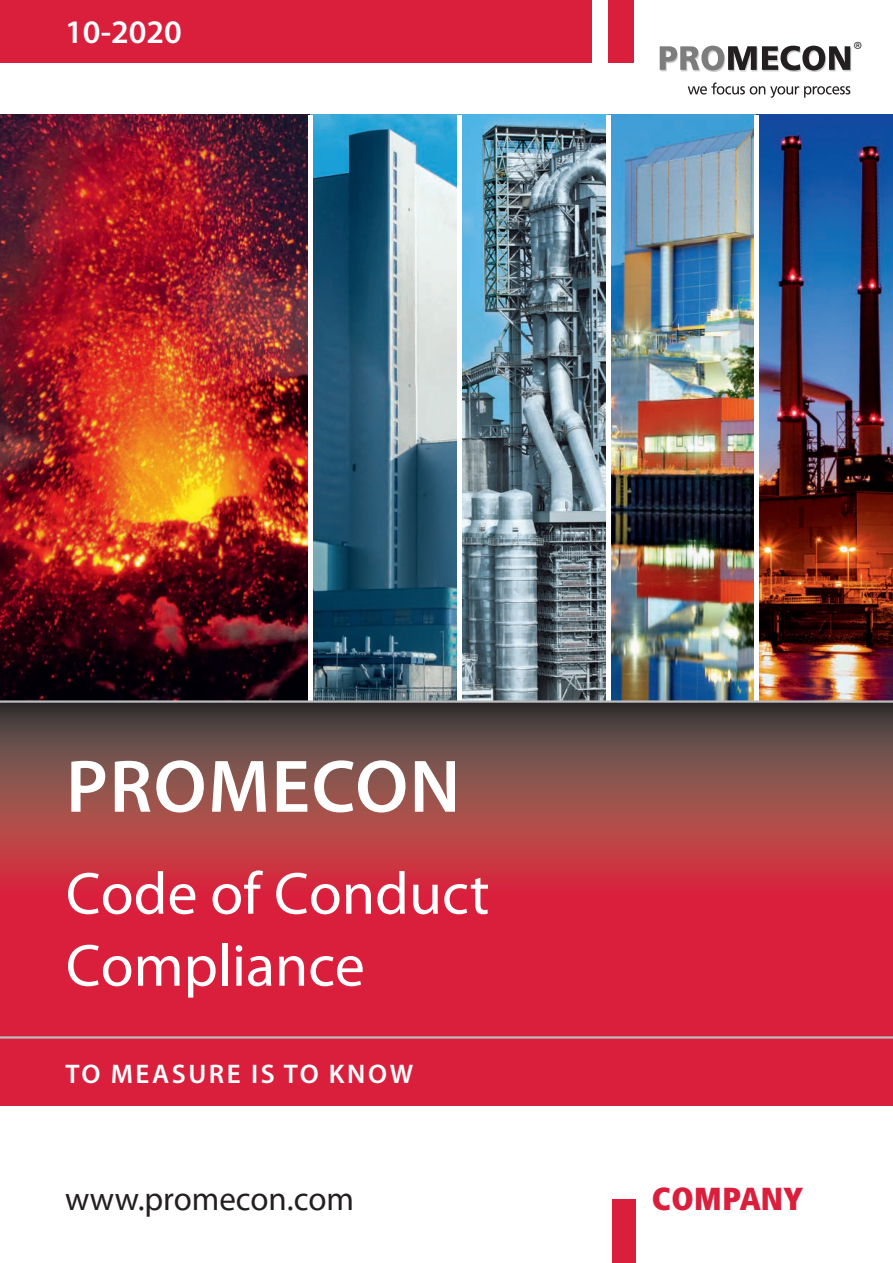
<style>
.page{position:relative;width:893px;height:1263px;background:#fff}
.page>*{position:absolute;margin:0;border:0;box-sizing:border-box;transform-origin:0 0}
.t1{font:600 75px "Myriad Pro";letter-spacing:.02em;color:#fff}
.t2{font:60px/72px "Myriad Pro";color:#fff}
.t3{font:33px "Myriad Pro";color:#231f20}
.t4{font:600 33px "Myriad Pro";color:#fff}
.t5{font:800 condensed 31.5px "Frutiger BQ";letter-spacing:.025em;color:#da1f3d}
.t6{font:600 27px "Myriad Pro";letter-spacing:.095em;color:#fff}
.t7{font:300 22.35px "Myriad Pro";color:#231f20}
</style>
<div class="page">
<svg style="left:0;top:703px;width:892px;height:403px;background:#b83141"></svg>
<hr style="left:0;top:1036px;width:892px;height:3px;background:#bcbdc0">
<div style="left:0;top:0;width:591px;height:62px;background:#da1f3d"></div>
<div style="left:608px;top:0;width:26px;height:62px;background:#da1f3d"></div>
<svg style="left:688px;top:83px;width:162px;height:15px"></svg>
<svg style="left:660px;top:46px;width:191px;height:26px"></svg>
<img style="left:0;top:115px;width:308px;height:585px">
<img style="left:313px;top:115px;width:579px;height:585px">
<hr style="left:457px;top:115px;width:4px;height:587px;background:#fff">
<hr style="left:606px;top:115px;width:4px;height:587px;background:#fff">
<hr style="left:755px;top:115px;width:4px;height:587px;background:#fff">
<hr style="left:0;top:700px;width:892px;height:3px;background:#bcbdc0">
<div style="left:612px;top:1199px;width:24px;height:64px;background:#da1f3d"></div>
<p class="t4" style="left:65px;top:20px;width:118px">10-2020</p>
<p class="t7" style="left:853px;top:41px;width:10px">®</p>
<p class="t1" style="left:66px;top:758px;width:396px">PROMECON</p>
<p class="t2" style="left:66px;top:859px;width:425px">Code of Conduct<br>Compliance</p>
<p class="t6" style="left:66px;top:1063px;width:349px">TO MEASURE IS TO KNOW</p>
<p class="t3" style="left:65px;top:1181px;width:290px">www.promecon.com</p>
<p class="t5" style="left:652px;top:1179px;width:152px">COMPANY</p>
</div>
